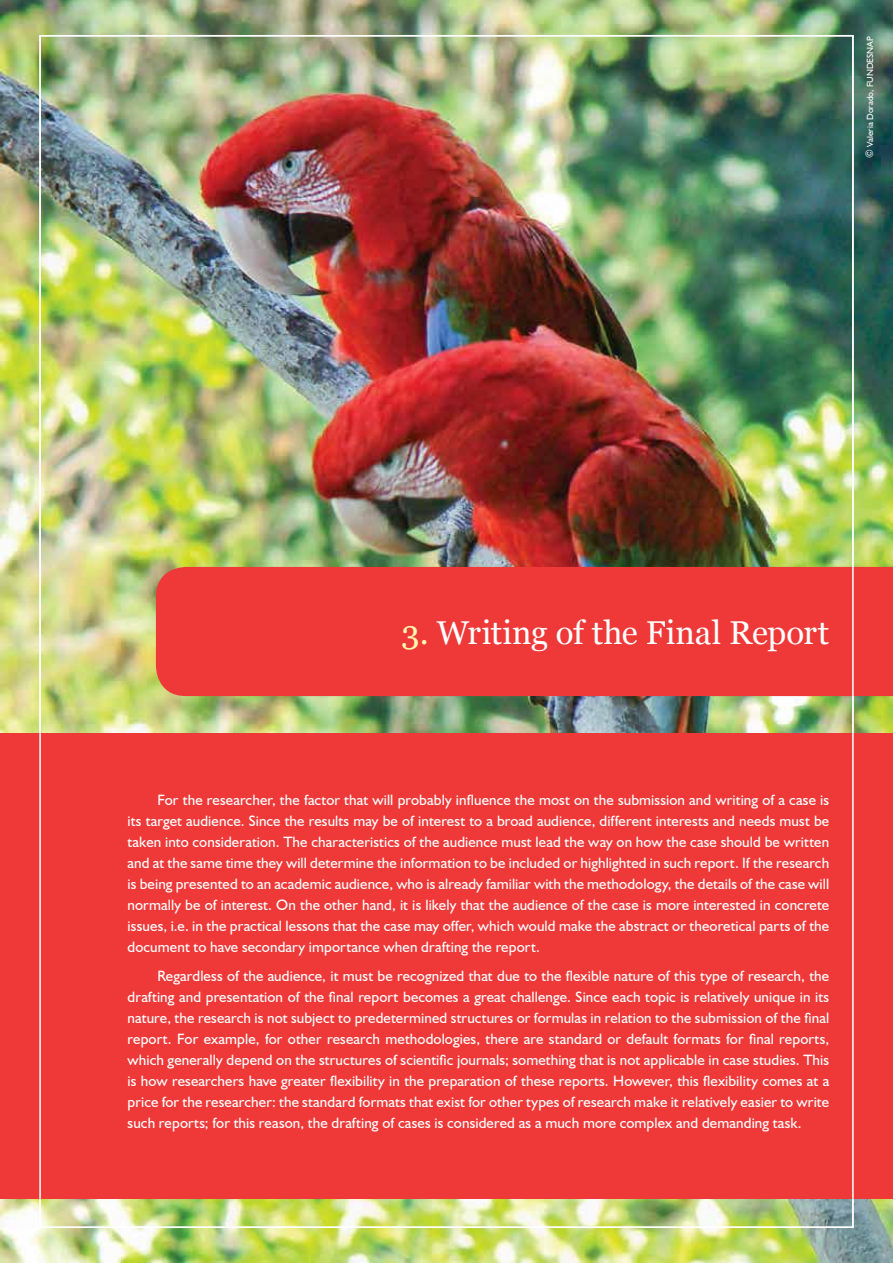
<style>
.page{position:relative;width:893px;height:1263px;background:#fff}
.page>*{position:absolute;margin:0;border:0;box-sizing:border-box;transform-origin:0 0}
.t1{font:33px "Georgia";letter-spacing:-.005em;color:#fff}
.t2{font:15px/21px "Humanist 521 BT";letter-spacing:.01em;color:#fff;text-align:justify}
.t3{font:9px "Humanist 521 BT";color:#fff}
.s1{font-size:10.5px}
.s2{color:#fff9ae}
</style>
<div class="page">
<img style="left:0;top:1199px;width:893px;height:64px">
<img style="left:0;top:0;width:893px;height:733px">
<div style="left:0;top:733px;width:893px;height:466px;background:#ef3939"></div>
<div style="left:156px;top:567px;width:737px;height:129px;background:#ef3939"></div>
<p class="t3" style="left:864px;top:158px;width:123px;rotate:-90deg"><span class="s1">©</span> Valeria Dorado, FUNDESNAP</p>
<h1 class="t1" style="left:402px;top:613px;width:429px"><span class="s2">3.</span> Writing of the Final Report</h1>
<p class="t2" style="left:128px;top:789px;width:703px;text-indent:30px">For the researcher, the factor that will probably influence the most on the submission and writing of a case is its target audience. Since the results may be of interest to a broad audience, different interests and needs must be taken into consideration. The characteristics of the audience must lead the way on how the case should be written and at the same time they will determine the information to be included or highlighted in such report. If the research is being presented to an academic audience, who is already familiar with the methodology, the details of the case will normally be of interest. On the other hand, it is likely that the audience of the case is more interested in concrete issues, i.e. in the practical lessons that the case may offer, which would make the abstract or theoretical parts of the document to have secondary importance when drafting the report.</p>
<p class="t2" style="left:128px;top:965px;width:703px;text-indent:30px">Regardless of the audience, it must be recognized that due to the flexible nature of this type of research, the drafting and presentation of the final report becomes a great challenge. Since each topic is relatively unique in its nature, the research is not subject to predetermined structures or formulas in relation to the submission of the final report. For example, for other research methodologies, there are standard or default formats for final reports, which generally depend on the structures of scientific journals; something that is not applicable in case studies. This is how researchers have greater flexibility in the preparation of these reports. However, this flexibility comes at a price for the researcher: the standard formats that exist for other types of research make it relatively easier to write such reports; for this reason, the drafting of cases is considered as a much more complex and demanding task.</p>
</div>
